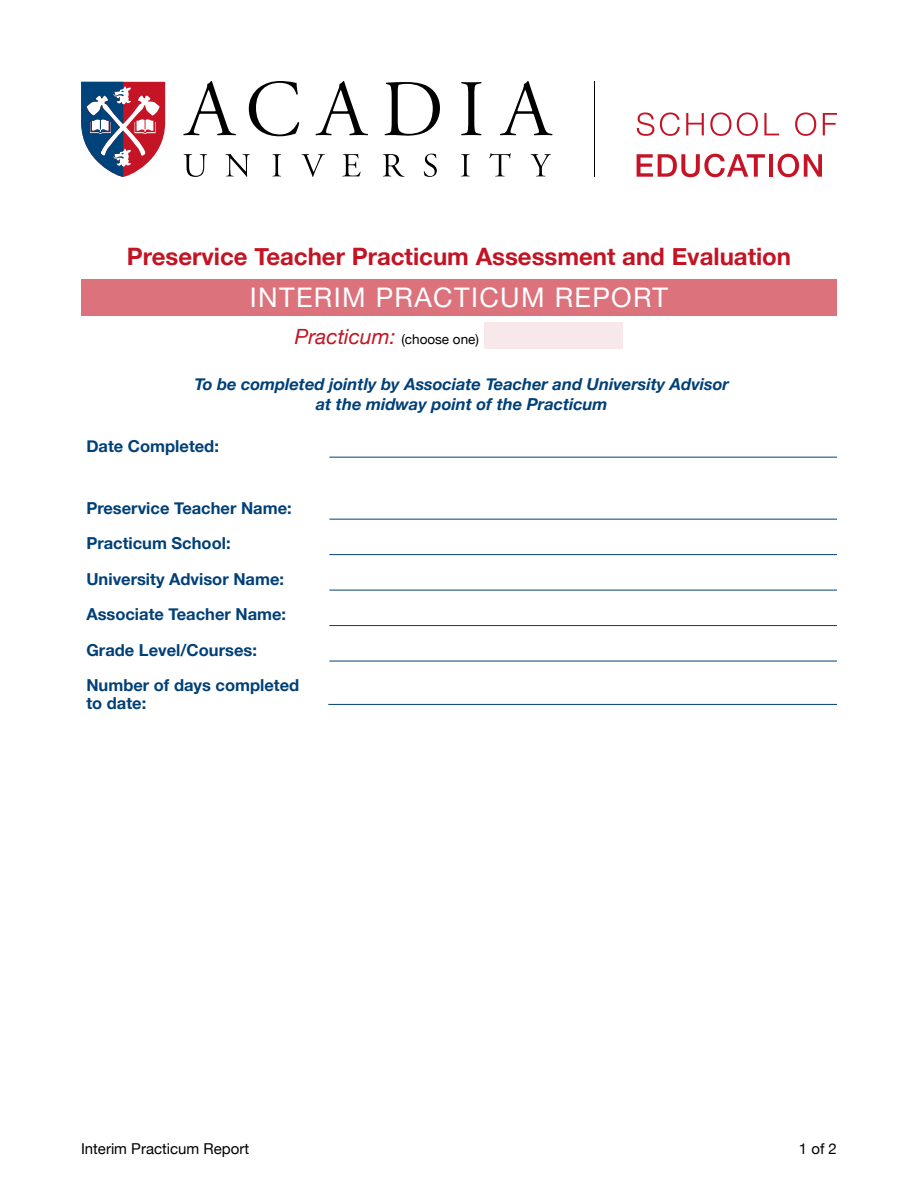
<style>
.page{position:relative;width:918px;height:1188px;background:#fff}
.page>*{position:absolute;margin:0;border:0;box-sizing:border-box;transform-origin:0 0}
.t1{font:27px "Helvetica Neue";letter-spacing:.05em;color:#fff}
.t2{font:700 24px "Helvetica Neue";color:#c41424}
.t3{font:700 16.5px/35.4px "Helvetica Neue";color:#004077}
.t4{font:italic 700 16.5px/19.5px "Helvetica Neue";color:#004077;text-align:center}
.t5{font:15px "Helvetica Neue";color:#000}
.t6{font:13.5px "Helvetica Neue";color:#000}
.s1{font-style:italic;font-size:21px;color:#c41424}
</style>
<div class="page">
<svg style="left:183px;top:81px;width:53px;height:54px"></svg>
<svg style="left:249px;top:81px;width:50px;height:55px"></svg>
<svg style="left:316px;top:81px;width:52px;height:54px"></svg>
<svg style="left:385px;top:82px;width:55px;height:54px"></svg>
<svg style="left:461px;top:82px;width:21px;height:53px"></svg>
<svg style="left:500px;top:81px;width:53px;height:54px"></svg>
<svg style="left:184px;top:154px;width:23px;height:23px"></svg>
<svg style="left:225px;top:154px;width:25px;height:23px"></svg>
<svg style="left:273px;top:154px;width:8px;height:22px"></svg>
<svg style="left:301px;top:154px;width:24px;height:23px"></svg>
<svg style="left:342px;top:154px;width:19px;height:22px"></svg>
<svg style="left:383px;top:154px;width:22px;height:23px"></svg>
<svg style="left:424px;top:154px;width:13px;height:23px"></svg>
<svg style="left:461px;top:154px;width:9px;height:22px"></svg>
<svg style="left:489px;top:153px;width:22px;height:23px"></svg>
<svg style="left:531px;top:154px;width:20px;height:22px"></svg>
<hr style="left:594px;top:82px;width:1px;height:95px;background:#000">
<svg style="left:81px;top:82px;width:84px;height:95px"></svg>
<svg style="left:637px;top:112px;width:17px;height:24px"></svg>
<svg style="left:660px;top:112px;width:20px;height:24px"></svg>
<svg style="left:686px;top:113px;width:18px;height:22px"></svg>
<svg style="left:710px;top:112px;width:21px;height:24px"></svg>
<svg style="left:737px;top:112px;width:21px;height:24px"></svg>
<svg style="left:764px;top:113px;width:15px;height:22px"></svg>
<svg style="left:795px;top:112px;width:21px;height:24px"></svg>
<svg style="left:823px;top:113px;width:14px;height:22px"></svg>
<svg style="left:637px;top:154px;width:128px;height:23px"></svg>
<hr style="left:769px;top:154px;width:4px;height:23px;background:#c41425">
<svg style="left:778px;top:154px;width:44px;height:23px"></svg>
<div style="left:81px;top:279px;width:756px;height:37px;background:#dc727c"></div>
<div style="left:485px;top:322px;width:138px;height:27px;background:#f9e8e9"></div>
<svg style="left:329px;top:456px;width:508px;height:248px"></svg>
<hr style="left:329px;top:554px;width:508px;height:1px;background:#004077">
<hr style="left:329px;top:590px;width:508px;height:1px;background:#004077">
<hr style="left:329px;top:625px;width:508px;height:1px;background:#004077">
<hr style="left:329px;top:519px;width:508px;height:1px;background:#004077">
<hr style="left:329px;top:457px;width:508px;height:1px;background:#004077">
<hr style="left:329px;top:661px;width:508px;height:1px;background:#004077">
<hr style="left:328px;top:704px;width:509px;height:1px;background:#004077">
<h2 class="t2" style="left:127px;top:238px;width:666px">Preservice Teacher Practicum Assessment and Evaluation</h2>
<h1 class="t1" style="left:250px;top:278px;width:420px">INTERIM PRACTICUM REPORT</h1>
<p class="t6" style="left:295px;top:329px;width:186px"><span class="s1">Practicum:</span> (choose one)</p>
<p class="t4" style="left:194px;top:375px;width:536px">To be completed jointly by Associate Teacher and University Advisor at the midway point of the Practicum</p>
<p class="t3" style="left:86px;top:429px;width:134px">Date Completed:</p>
<p class="t3" style="left:86px;top:491px;width:214px">Preservice Teacher Name:<br>Practicum School:<br>University Advisor Name:<br>Associate Teacher Name:<br>Grade Level/Courses:<br>Number of days completed</p>
<p class="t3" style="left:86px;top:685px;width:61px">to date:</p>
<p class="t5" style="left:81px;top:1138px;width:170px">Interim Practicum Report</p>
<p class="t5" style="left:799px;top:1138px;width:40px">1 of 2</p>
</div>
